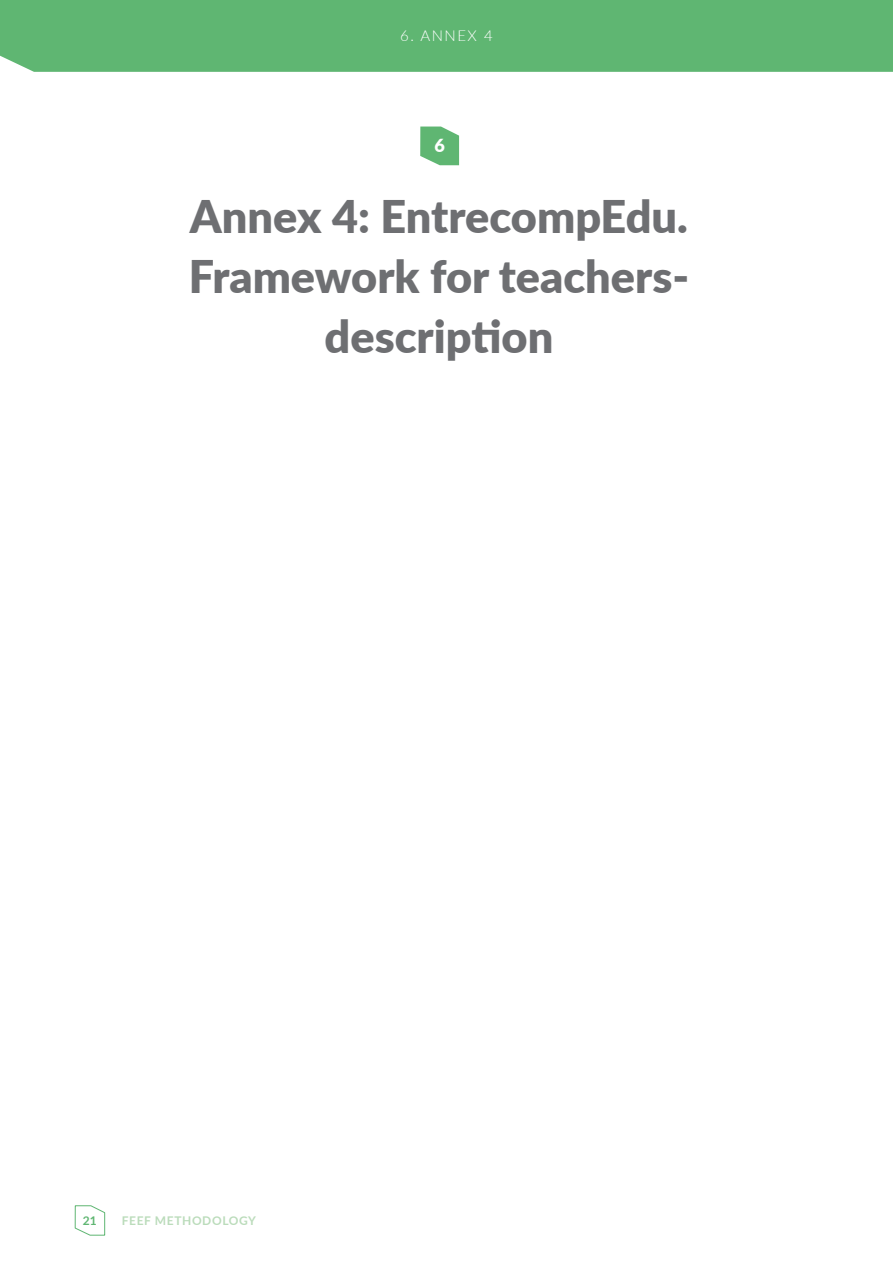
<style>
.page{position:relative;width:893px;height:1263px;background:#fff}
.page>*{position:absolute;margin:0;border:0;box-sizing:border-box;transform-origin:0 0}
.t1{font:900 45px/60px "Lato";color:#6e6f72;text-align:center}
.t2{font:900 18px "Lato";color:#fff}
.t3{font:300 15px "Lato";letter-spacing:.1em;color:#fff}
.t4{font:700 12px "Lato";letter-spacing:.05em;color:#bbdcbb}
.t5{font:700 12px "Lato";color:#5fb672}
</style>
<div class="page">
<svg style="left:75px;top:1205px;width:30px;height:30px"></svg>
<svg style="left:420px;top:127px;width:39px;height:38px"></svg>
<div style="left:0;top:0;width:893px;height:72px;background:#5fb672"></div>
<p class="t3" style="left:400px;top:25px;width:94px">6. ANNEX 4</p>
<p class="t2" style="left:434px;top:132px;width:12px">6</p>
<p class="t1" style="left:189px;top:185px;width:502px">Annex 4: EntrecompEdu.<br>Framework for teachers&shy;description</p>
<p class="t5" style="left:83px;top:1212px;width:15px">21</p>
<p class="t4" style="left:122px;top:1212px;width:136px">FEEF METHODOLOGY</p>
</div>
